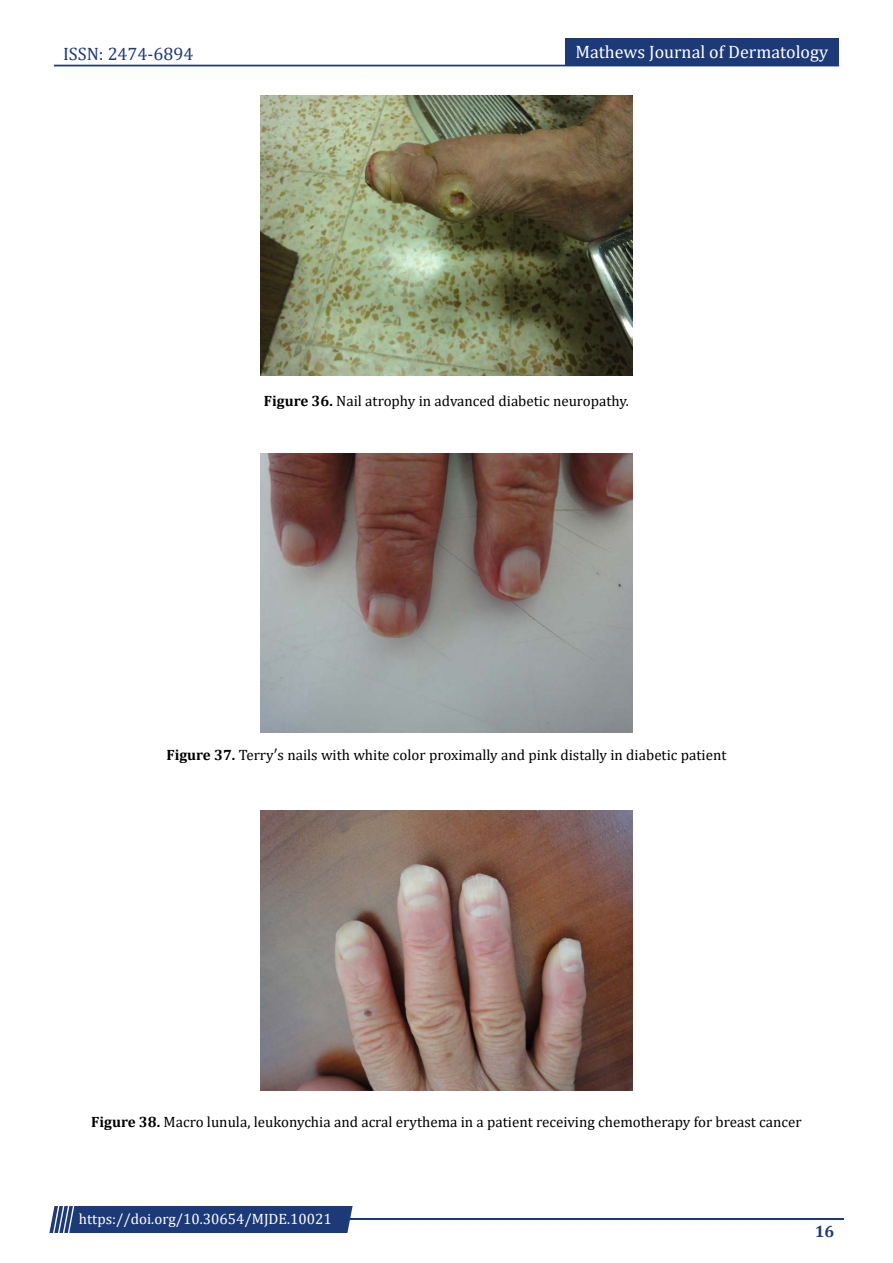
<style>
.page{position:relative;width:893px;height:1263px;background:#fff}
.page>*{position:absolute;margin:0;border:0;box-sizing:border-box;transform-origin:0 0}
.t1{font:18px "Cambria";color:#fff}
.t2{font:18px "Cambria";color:#1c3a78}
.t3{font:700 16.5px "Cambria";color:#1c3a78}
.t4{font:15px "Cambria";color:#000}
.t5{font:15px "Cambria";color:#fff}
.s1{font-weight:700}
</style>
<div class="page">
<div style="left:54px;top:65px;width:785px;height:1px;border:1px solid #1c3a78"></div>
<div style="left:565px;top:39px;width:274px;height:27px;background:#1c3a78"></div>
<hr style="left:310px;top:1219px;width:534px;height:1px;background:#1c3a78">
<div style="left:49px;top:1206px;width:304px;height:27px;background:#1c3a78"></div>
<img style="left:260px;top:96px;width:373px;height:279px">
<img style="left:260px;top:453px;width:373px;height:280px">
<img style="left:260px;top:811px;width:373px;height:279px">
<p class="t2" style="left:63px;top:43px;width:132px">ISSN: 2474-6894</p>
<p class="t1" style="left:575px;top:41px;width:254px">Mathews Journal of Dermatology</p>
<p class="t4" style="left:264px;top:392px;width:367px"><span class="s1">Figure 36.</span> Nail atrophy in advanced diabetic neuropathy.</p>
<p class="t4" style="left:166px;top:746px;width:561px"><span class="s1">Figure 37.</span> Terry′s nails with white color proximally and pink distally in diabetic patient</p>
<p class="t4" style="left:91px;top:1113px;width:712px"><span class="s1">Figure 38.</span> Macro lunula, leukonychia and acral erythema in a patient receiving chemotherapy for breast cancer</p>
<p class="t5" style="left:79px;top:1210px;width:254px">https://doi.org/10.30654/MJDE.10021</p>
<p class="t3" style="left:815px;top:1220px;width:21px">16</p>
</div>
